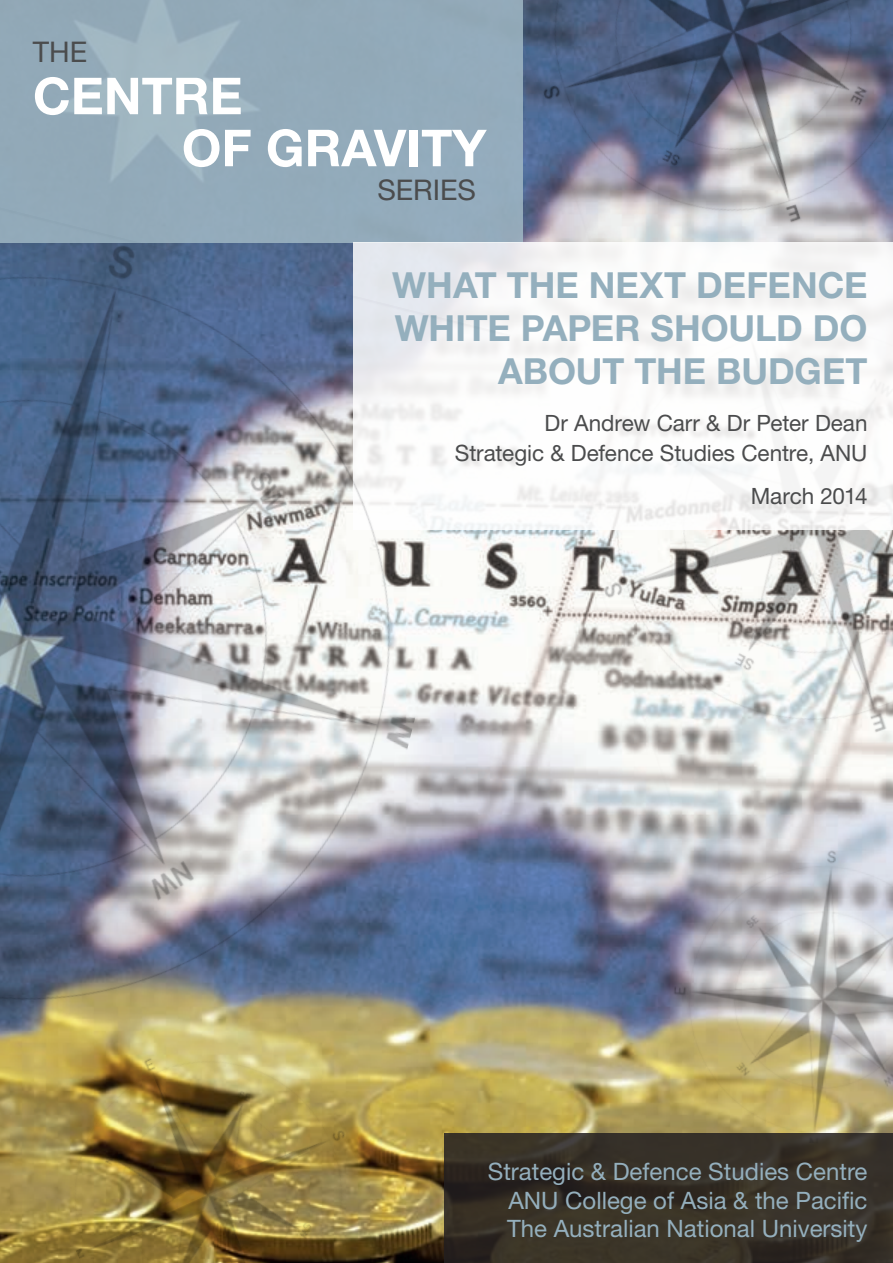
<style>
.page{position:relative;width:893px;height:1263px;background:#fff}
.page>*{position:absolute;margin:0;border:0;box-sizing:border-box;transform-origin:0 0}
.t1{font:700 51px "Helvetica Neue LT Std";color:#fff}
.Series_title{font:700 36px/43.2px "Helvetica Neue LT Std";color:#94afbd;text-align:right}
.t2{font:28.5px "Helvetica Neue LT Std";color:#4b4c4d}
.t3{font:24px/28.8px "Helvetica Neue LT Std";color:#94afbd;text-align:justify}
.Series_title_details{font:22.5px/30px "Helvetica Neue LT Std";letter-spacing:-.005em;color:#4b4c4d;text-align:right}
</style>
<div class="page">
<img style="left:0;top:529px;width:893px;height:734px">
<img style="left:523px;top:0;width:370px;height:242px">
<img style="left:537px;top:529px;width:356px;height:278px">
<img style="left:660px;top:838px;width:233px;height:295px">
<img style="left:14px;top:1084px;width:391px;height:179px">
<div style="left:0;top:0;width:523px;height:242px;background:#94afbd"></div>
<svg style="left:444px;top:1133px;width:449px;height:130px;background:#363026"></svg>
<img style="left:0;top:211px;width:511px;height:873px">
<p class="t2" style="left:33px;top:35px;width:56px">THE</p>
<p class="t1" style="left:33px;top:64px;width:211px">CENTRE</p>
<p class="t1" style="left:182px;top:116px;width:306px">OF GRAVITY</p>
<p class="t2" style="left:377px;top:173px;width:100px">SERIES</p>
<p class="Series_title" style="left:392px;top:263px;width:477px">WHAT THE NEXT DEFENCE<br>WHITE PAPER SHOULD DO<br>ABOUT THE BUDGET</p>
<p class="Series_title_details" style="left:455px;top:408px;width:414px">Dr Andrew Carr &amp; Dr Peter Dean<br>Strategic &amp; Defence Studies Centre, ANU</p>
<p class="Series_title_details" style="left:751px;top:481px;width:118px">March 2014</p>
<p class="t3" style="left:507px;top:1156px;width:362px;text-indent:-19px">Strategic &amp; Defence Studies Centre ANU College of Asia &amp; the Pacific The Australian National University</p>
</div>
